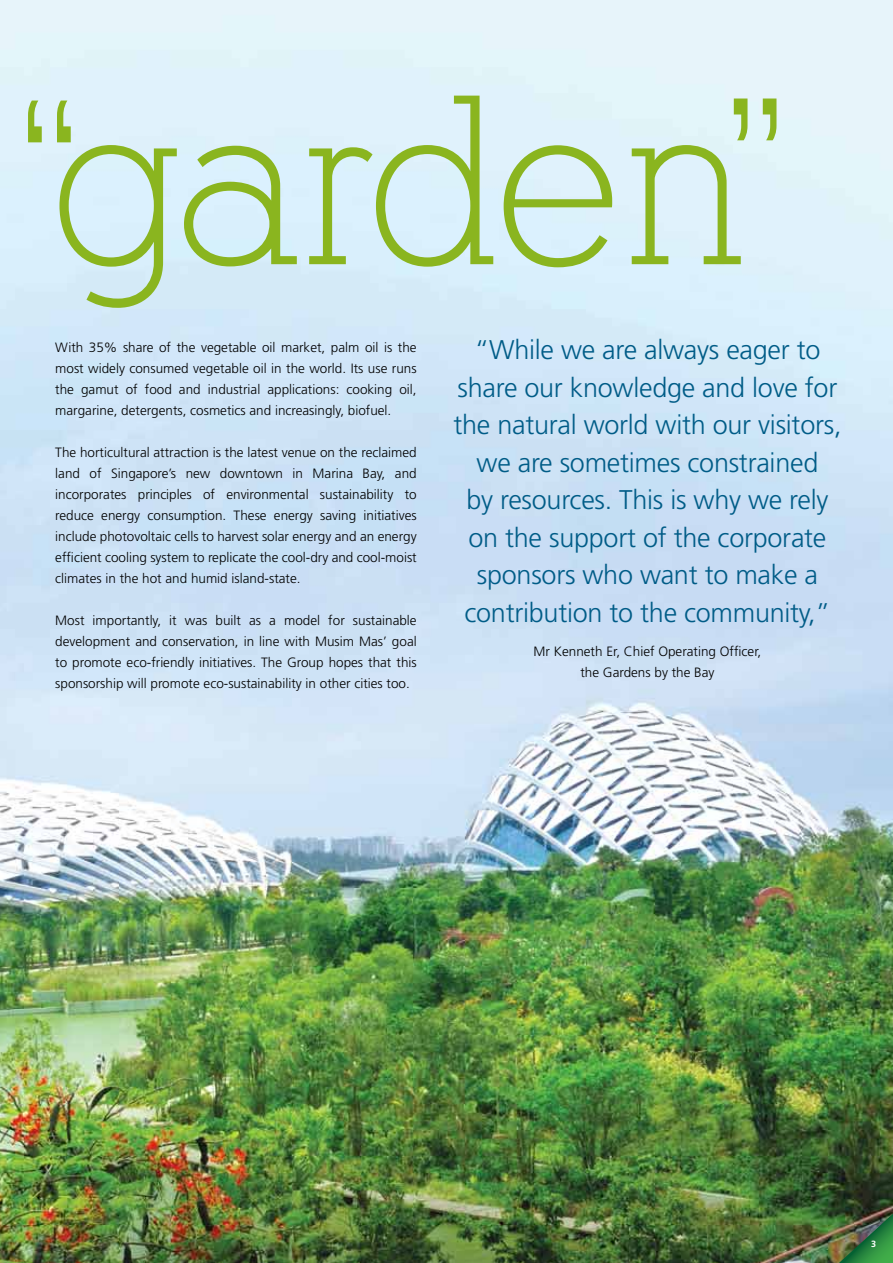
<style>
.page{position:relative;width:893px;height:1263px;background:#fff}
.page>*{position:absolute;margin:0;border:0;box-sizing:border-box;transform-origin:0 0}
.t1{font:224.7px "Alexandria FLF";letter-spacing:-.03em;color:#8ab51f}
.t2{font:300 27px/37.5px "Frutiger";letter-spacing:-.01em;color:#005c87;text-align:center}
.t3{font:300 13.5px/21px "Frutiger";color:#000;text-align:justify}
.t4{font:700 9px "Frutiger";color:#fff}
</style>
<div class="page">
<img style="left:0;top:0;width:893px;height:1263px">
<img style="left:839px;top:1214px;width:54px;height:49px">
<h1 class="t1" style="left:17px;top:63px;width:773px">“garden”</h1>
<p class="t3" style="left:55px;top:337px;width:363px">With 35% share of the vegetable oil market, palm oil is the most widely consumed vegetable oil in the world. Its use runs the gamut of food and industrial applications: cooking oil, margarine, detergents, cosmetics and increasingly, biofuel.</p>
<p class="t3" style="left:55px;top:442px;width:363px">The horticultural attraction is the latest venue on the reclaimed land of Singapore’s new downtown in Marina Bay, and incorporates principles of environmental sustainability to reduce energy consumption. These energy saving initiatives include photovoltaic cells to harvest solar energy and an energy efficient cooling system to replicate the cool-dry and cool-moist climates in the hot and humid island-state.</p>
<p class="t3" style="left:55px;top:610px;width:363px">Most importantly, it was built as a model for sustainable development and conservation, in line with Musim Mas’ goal to promote eco-friendly initiatives. The Group hopes that this sponsorship will promote eco-sustainability in other cities too.</p>
<p class="t2" style="left:453px;top:331px;width:390px">“While we are always eager to share our knowledge and love for the natural world with our visitors, we are sometimes constrained<br>by resources. This is why we rely on the support of the corporate sponsors who want to make a contribution to the community,”</p>
<p class="t3" style="left:534px;top:640px;width:229px;text-align:center">Mr Kenneth Er, Chief Operating Officer, the Gardens by the Bay</p>
<p class="t4" style="left:871px;top:1239px;width:7px">3</p>
</div>
